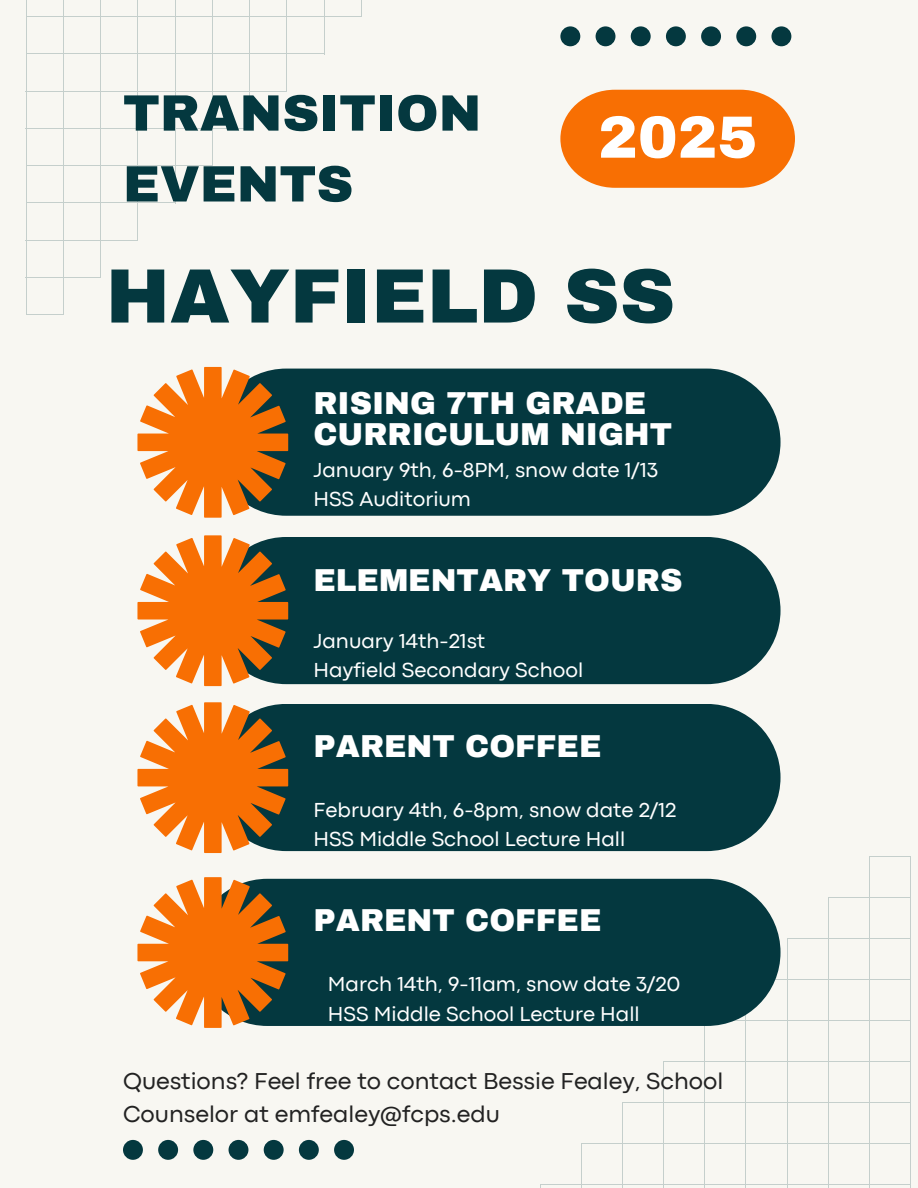
<style>
.page{position:relative;width:918px;height:1188px;background:#f8f7f2}
.page>*{position:absolute;margin:0;border:0;box-sizing:border-box;transform-origin:0 0}
.t1{font:900 77.1px "Archivo";color:#04383f}
.t2{font:900 59.7px "Archivo";color:#fff}
.t3{font:900 51.15px/70.8px "Archivo";color:#04383f}
.t4{font:900 31.05px/30.8px "Archivo";color:#fff}
.t5{font:24px/32.8px "Codec Pro";color:#222}
.t6{font:21.15px/29.7px "Codec Pro";color:#fff}
</style>
<div class="page">
<svg style="left:560px;top:90px;width:235px;height:98px;background:#f87d1c"></svg>
<div style="left:213px;top:369px;width:568px;height:147px;background:#04383f;border-radius:74px"></div>
<div style="left:213px;top:537px;width:568px;height:147px;background:#04383f;border-radius:74px"></div>
<div style="left:213px;top:704px;width:568px;height:147px;background:#04383f;border-radius:74px"></div>
<hr style="left:910px;top:856px;width:1px;height:332px;background:#04383f">
<hr style="left:869px;top:856px;width:1px;height:332px;background:#04383f">
<hr style="left:828px;top:897px;width:1px;height:291px;background:#04383f">
<hr style="left:787px;top:938px;width:1px;height:250px;background:#04383f">
<hr style="left:746px;top:979px;width:1px;height:209px;background:#04383f">
<hr style="left:705px;top:1020px;width:1px;height:168px;background:#04383f">
<hr style="left:664px;top:1062px;width:1px;height:126px;background:#04383f">
<hr style="left:623px;top:1103px;width:1px;height:85px;background:#04383f">
<hr style="left:582px;top:1144px;width:1px;height:44px;background:#04383f">
<hr style="left:540px;top:1185px;width:370px;height:1px;background:#04383f">
<hr style="left:582px;top:1144px;width:328px;height:1px;background:#04383f">
<hr style="left:623px;top:1103px;width:287px;height:1px;background:#04383f">
<hr style="left:664px;top:1062px;width:246px;height:1px;background:#04383f">
<hr style="left:705px;top:1020px;width:205px;height:1px;background:#04383f">
<hr style="left:746px;top:979px;width:164px;height:1px;background:#04383f">
<hr style="left:787px;top:938px;width:123px;height:1px;background:#04383f">
<hr style="left:828px;top:897px;width:82px;height:1px;background:#04383f">
<hr style="left:869px;top:856px;width:41px;height:1px;background:#04383f">
<div style="left:194px;top:879px;width:587px;height:147px;background:#04383f;border-radius:74px"></div>
<svg style="left:137px;top:367px;width:151px;height:151px"></svg>
<svg style="left:137px;top:535px;width:151px;height:151px"></svg>
<svg style="left:137px;top:702px;width:151px;height:151px"></svg>
<svg style="left:137px;top:877px;width:151px;height:151px"></svg>
<hr style="left:26px;top:0;width:1px;height:315px;background:#04383f">
<hr style="left:63px;top:0;width:1px;height:315px;background:#04383f">
<hr style="left:100px;top:0;width:1px;height:278px;background:#04383f">
<hr style="left:138px;top:0;width:1px;height:241px;background:#04383f">
<hr style="left:175px;top:0;width:1px;height:203px;background:#04383f">
<hr style="left:212px;top:0;width:1px;height:166px;background:#04383f">
<hr style="left:249px;top:0;width:1px;height:129px;background:#04383f">
<hr style="left:287px;top:0;width:1px;height:92px;background:#04383f">
<hr style="left:324px;top:0;width:1px;height:54px;background:#04383f">
<svg style="left:361px;top:0;width:1px;height:16px"></svg>
<hr style="left:26px;top:16px;width:336px;height:1px;background:#04383f">
<hr style="left:26px;top:54px;width:298px;height:1px;background:#04383f">
<hr style="left:26px;top:91px;width:261px;height:1px;background:#04383f">
<hr style="left:26px;top:128px;width:224px;height:1px;background:#04383f">
<hr style="left:26px;top:165px;width:187px;height:1px;background:#04383f">
<hr style="left:26px;top:203px;width:149px;height:1px;background:#04383f">
<hr style="left:26px;top:240px;width:112px;height:1px;background:#04383f">
<hr style="left:26px;top:277px;width:75px;height:1px;background:#04383f">
<hr style="left:26px;top:314px;width:38px;height:1px;background:#04383f">
<svg style="left:560px;top:26px;width:231px;height:20px"></svg>
<svg style="left:123px;top:1140px;width:231px;height:20px"></svg>
<p class="t3" style="left:123px;top:78px;width:360px">TRANSITION<br>EVENTS</p>
<h3 class="t2" style="left:598px;top:105px;width:161px">2025</h3>
<p class="t1" style="left:106px;top:255px;width:571px">HAYFIELD SS</p>
<h1 class="t4" style="left:313px;top:389px;width:360px">RISING 7TH GRADE<br>CURRICULUM NIGHT</h1>
<p class="t6" style="left:313px;top:456px;width:346px">January 9th, 6-8PM, snow date 1/13</p>
<p class="t6" style="left:313px;top:486px;width:159px">HSS Auditorium</p>
<p class="t4" style="left:313px;top:565px;width:371px">ELEMENTARY TOURS</p>
<h4 class="t6" style="left:313px;top:628px;width:173px">January 14th-21st</h4>
<p class="t6" style="left:313px;top:657px;width:271px">Hayfield Secondary School</p>
<h4 class="t4" style="left:313px;top:731px;width:289px">PARENT COFFEE</h4>
<p class="t6" style="left:313px;top:797px;width:365px">February 4th, 6-8pm, snow date 2/12</p>
<p class="t6" style="left:313px;top:826px;width:313px">HSS Middle School Lecture Hall</p>
<p class="t4" style="left:313px;top:905px;width:289px">PARENT COFFEE</p>
<h4 class="t6" style="left:328px;top:971px;width:354px">March 14th, 9-11am, snow date 3/20<br>HSS Middle School Lecture Hall</h4>
<h2 class="t5" style="left:123px;top:1067px;width:602px">Questions? Feel free to contact Bessie Fealey, School<br>Counselor at emfealey@fcps.edu</h2>
</div>
